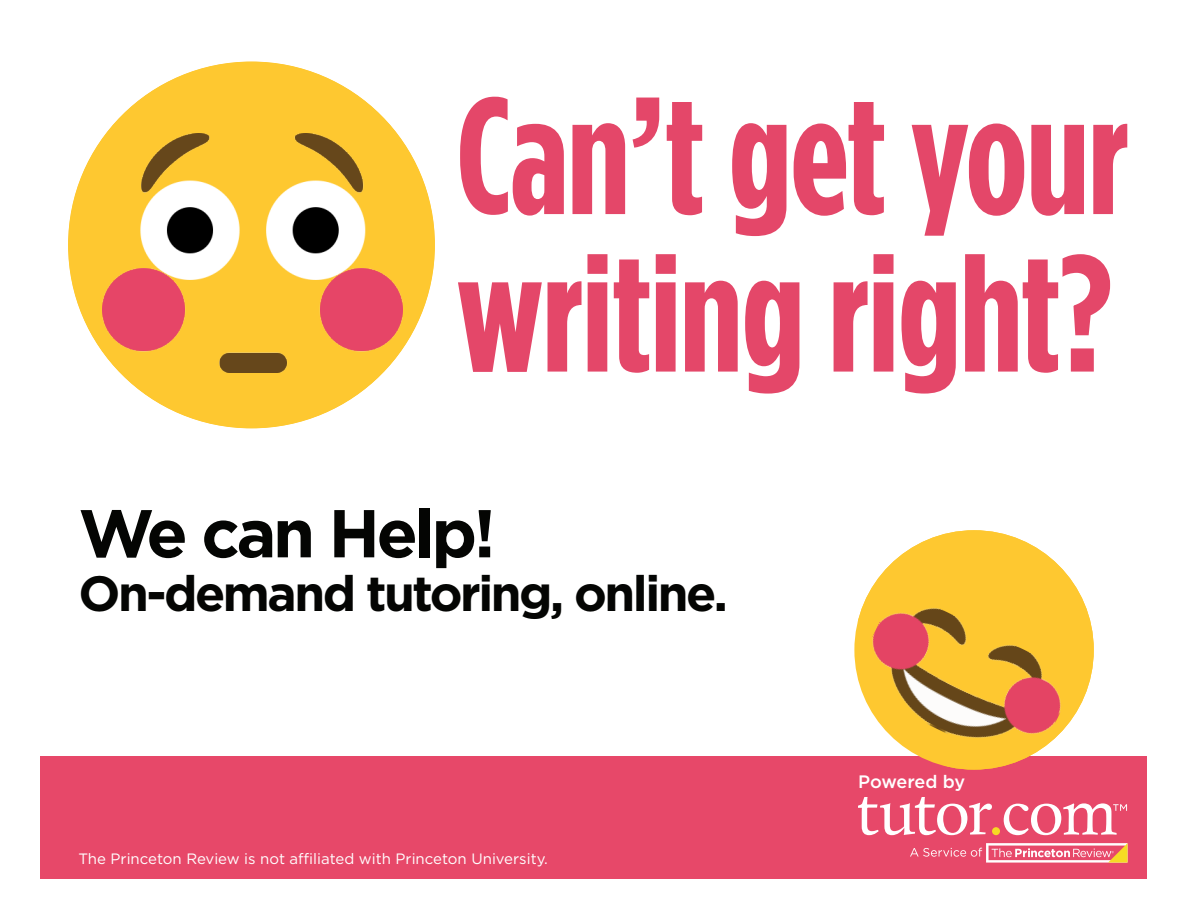
<style>
.page{position:relative;width:1188px;height:918px;background:#fff}
.page>*{position:absolute;margin:0;border:0;box-sizing:border-box;transform-origin:0 0}
.t1{font:700 166.5px/157.5px "Gotham Condensed";letter-spacing:-.01em;color:#e44769}
.t2{font:700 67.5px "Gotham";letter-spacing:-.05em;color:#040503}
.t3{font:700 49.5px "Gotham";letter-spacing:-.05em;color:#040503}
.t4{font:500 18px "Gotham";letter-spacing:-.02em;color:#fff}
.t5{font:15px "Gotham";color:#fff}
</style>
<div class="page">
<div style="left:68px;top:62px;width:367px;height:366px;background:#fec830;border-radius:50%"></div>
<img style="left:102px;top:133px;width:300px;height:239px">
<div style="left:40px;top:756px;width:1108px;height:123px;background:#e74869"></div>
<svg style="left:870px;top:530px;width:224px;height:240px;fill:#fec830"></svg>
<img style="left:854px;top:590px;width:224px;height:178px">
<svg style="left:858px;top:798px;width:134px;height:37px"></svg>
<div style="left:992px;top:827px;width:8px;height:8px;background:#f6da24;border-radius:50%"></div>
<svg style="left:910px;top:843px;width:218px;height:20px"></svg>
<svg style="left:1004px;top:803px;width:123px;height:32px"></svg>
<p class="t1" style="left:456px;top:76px;width:675px">Can’t get your writing right?</p>
<p class="t2" style="left:78px;top:489px;width:419px">We can Help!</p>
<p class="t3" style="left:78px;top:560px;width:651px">On-demand tutoring, online.</p>
<p class="t5" style="left:78px;top:849px;width:471px">The Princeton Review is not affiliated with Princeton University.</p>
<p class="t4" style="left:858px;top:770px;width:109px">Powered by</p>
</div>
